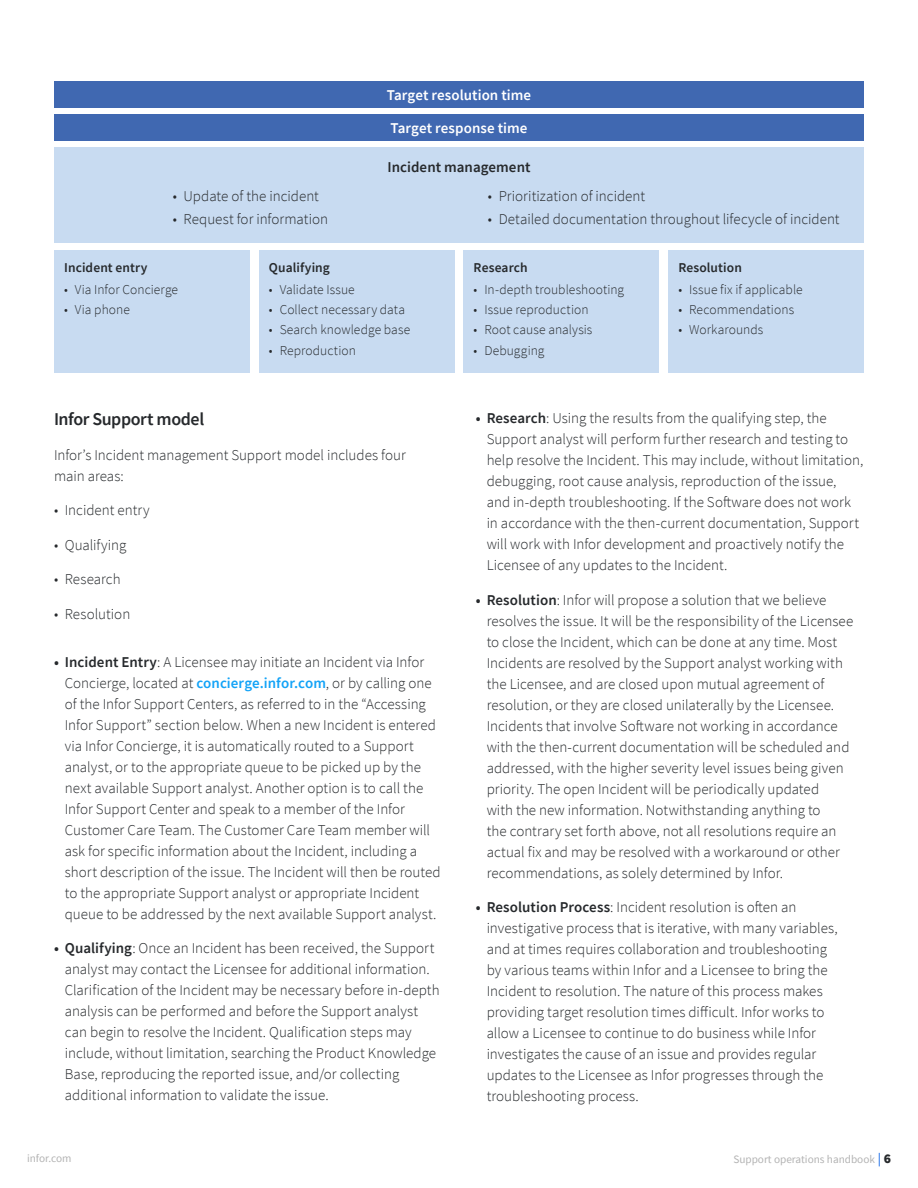
<style>
.page{position:relative;width:918px;height:1188px;background:#fff}
.page>*{position:absolute;margin:0;border:0;box-sizing:border-box;transform-origin:0 0}
.Subhead_1{font:600 18px "Source Sans Pro";letter-spacing:-.025em;color:#26292c}
.Body_Copy{font:300 15px/21px "Source Sans Pro";color:#26292c}
.Subhead_2{font:600 15px "Source Sans Pro";letter-spacing:.005em;color:#fff}
.Subhead_2-2{font:600 15px "Source Sans Pro";color:#26292c}
.t1{font:300 13.5px "Source Sans Pro";letter-spacing:.005em;color:#26292c}
.Subhead_2-3{font:600 13.5px "Source Sans Pro";letter-spacing:.005em;color:#26292c}
.t2{font:11.25px "Source Sans Pro";color:#b3b3b3}
.s1{font-weight:600}
.s2{font-weight:600;color:#13a3f7}
.s3{font-size:13.5px;color:#005ce6}
.s4{font-weight:900;font-size:13.5px;color:#26292c}
</style>
<div class="page">
<div style="left:54px;top:81px;width:810px;height:27px;background:#4068b1"></div>
<div style="left:54px;top:114px;width:810px;height:27px;background:#4068b1"></div>
<div style="left:54px;top:147px;width:810px;height:95px;background:#c8dbf1"></div>
<div style="left:54px;top:250px;width:196px;height:123px;background:#c8dbf1"></div>
<div style="left:668px;top:250px;width:196px;height:123px;background:#c8dbf1"></div>
<div style="left:259px;top:250px;width:195px;height:123px;background:#c8dbf1"></div>
<div style="left:464px;top:250px;width:195px;height:123px;background:#c8dbf1"></div>
<p class="Subhead_2" style="left:387px;top:85px;width:146px">Target resolution time</p>
<p class="Subhead_2" style="left:391px;top:118px;width:138px">Target response time</p>
<p class="Body_Copy" style="left:173px;top:185px;width:148px">• Update of the incident</p>
<p class="Body_Copy" style="left:173px;top:209px;width:157px">• Request for information</p>
<p class="Subhead_2-2" style="left:387px;top:157px;width:145px">Incident management</p>
<p class="Body_Copy" style="left:488px;top:185px;width:159px">• Prioritization of incident</p>
<p class="Body_Copy" style="left:488px;top:209px;width:353px">• Detailed documentation throughout lifecycle of incident</p>
<p class="Subhead_2-3" style="left:64px;top:258px;width:85px">Incident entry</p>
<p class="t1" style="left:64px;top:281px;width:116px">• Via Infor Concierge</p>
<p class="t1" style="left:64px;top:301px;width:67px">• Via phone</p>
<p class="Subhead_2-3" style="left:269px;top:258px;width:63px">Qualifying</p>
<p class="t1" style="left:269px;top:281px;width:87px">• Validate Issue</p>
<p class="t1" style="left:269px;top:301px;width:138px">• Collect necessary data</p>
<p class="t1" style="left:269px;top:322px;width:143px">• Search knowledge base</p>
<p class="t1" style="left:269px;top:342px;width:89px">• Reproduction</p>
<p class="Subhead_1" style="left:54px;top:408px;width:152px">Infor Support model</p>
<p class="Body_Copy" style="left:54px;top:444px;width:353px">Infor’s Incident management Support model includes four main areas:</p>
<p class="Body_Copy" style="left:54px;top:500px;width:97px">• Incident entry</p>
<p class="Body_Copy" style="left:54px;top:534px;width:74px">• Qualifying</p>
<p class="Body_Copy" style="left:54px;top:569px;width:68px">• Research</p>
<p class="Body_Copy" style="left:54px;top:603px;width:78px">• Resolution</p>
<p class="Body_Copy" style="left:65px;top:651px;width:377px;text-indent:-11px"><span class="s1">• Incident Entry</span>: A Licensee may initiate an Incident via Infor Concierge, located at <span class="s2">concierge.infor.com</span>, or by calling one of the Infor Support Centers, as referred to in the “Accessing Infor Support” section below. When a new Incident is entered via Infor Concierge, it is automatically routed to a Support analyst, or to the appropriate queue to be picked up by the next available Support analyst. Another option is to call the Infor Support Center and speak to a member of the Infor Customer Care Team. The Customer Care Team member will ask for specific information about the Incident, including a short description of the issue. The Incident will then be routed to the appropriate Support analyst or appropriate Incident queue to be addressed by the next available Support analyst.</p>
<p class="Body_Copy" style="left:65px;top:938px;width:376px;text-indent:-11px"><span class="s1">• Qualifying</span>: Once an Incident has been received, the Support analyst may contact the Licensee for additional information.<br>Clarification of the Incident may be necessary before in-depth analysis can be performed and before the Support analyst can begin to resolve the Incident. Qualification steps may include, without limitation, searching the Product Knowledge Base, reproducing the reported issue, and/or collecting additional information to validate the issue.</p>
<p class="Subhead_2-3" style="left:474px;top:258px;width:56px">Research</p>
<p class="t1" style="left:474px;top:281px;width:152px">• In-depth troubleshooting</p>
<p class="t1" style="left:474px;top:301px;width:117px">• Issue reproduction</p>
<p class="t1" style="left:474px;top:322px;width:120px">• Root cause analysis</p>
<p class="t1" style="left:474px;top:342px;width:72px">• Debugging</p>
<p class="Subhead_2-3" style="left:678px;top:258px;width:65px">Resolution</p>
<p class="t1" style="left:678px;top:281px;width:126px">• Issue fix if applicable</p>
<p class="t1" style="left:678px;top:301px;width:117px">• Recommendations</p>
<p class="t1" style="left:678px;top:322px;width:86px">• Workarounds</p>
<p class="Body_Copy" style="left:487px;top:408px;width:378px;text-indent:-11px"><span class="s1">• Research</span>: Using the results from the qualifying step, the Support analyst will perform further research and testing to help resolve the Incident. This may include, without limitation, debugging, root cause analysis, reproduction of the issue, and in-depth troubleshooting. If the Software does not work in accordance with the then-current documentation, Support will work with Infor development and proactively notify the Licensee of any updates to the Incident.</p>
<p class="Body_Copy" style="left:487px;top:589px;width:368px;text-indent:-11px"><span class="s1">• Resolution</span>: Infor will propose a solution that we believe resolves the issue. It will be the responsibility of the Licensee to close the Incident, which can be done at any time. Most Incidents are resolved by the Support analyst working with the Licensee, and are closed upon mutual agreement of resolution, or they are closed unilaterally by the Licensee.<br>Incidents that involve Software not working in accordance with the then-current documentation will be scheduled and addressed, with the higher severity level issues being given priority. The open Incident will be periodically updated<br>with the new information. Notwithstanding anything to<br>the contrary set forth above, not all resolutions require an actual fix and may be resolved with a workaround or other recommendations, as solely determined by Infor.</p>
<p class="Body_Copy" style="left:487px;top:897px;width:353px;text-indent:-11px"><span class="s1">• Resolution Process</span>: Incident resolution is often an investigative process that is iterative, with many variables, and at times requires collaboration and troubleshooting by various teams within Infor and a Licensee to bring the Incident to resolution. The nature of this process makes providing target resolution times difficult. Infor works to allow a Licensee to continue to do business while Infor investigates the cause of an issue and provides regular updates to the Licensee as Infor progresses through the troubleshooting process.</p>
<p class="t2" style="left:27px;top:1152px;width:46px">infor.com</p>
<p class="t2" style="left:733px;top:1152px;width:159px">Support operations handbook <span class="s3">|</span> <span class="s4">6</span></p>
</div>
